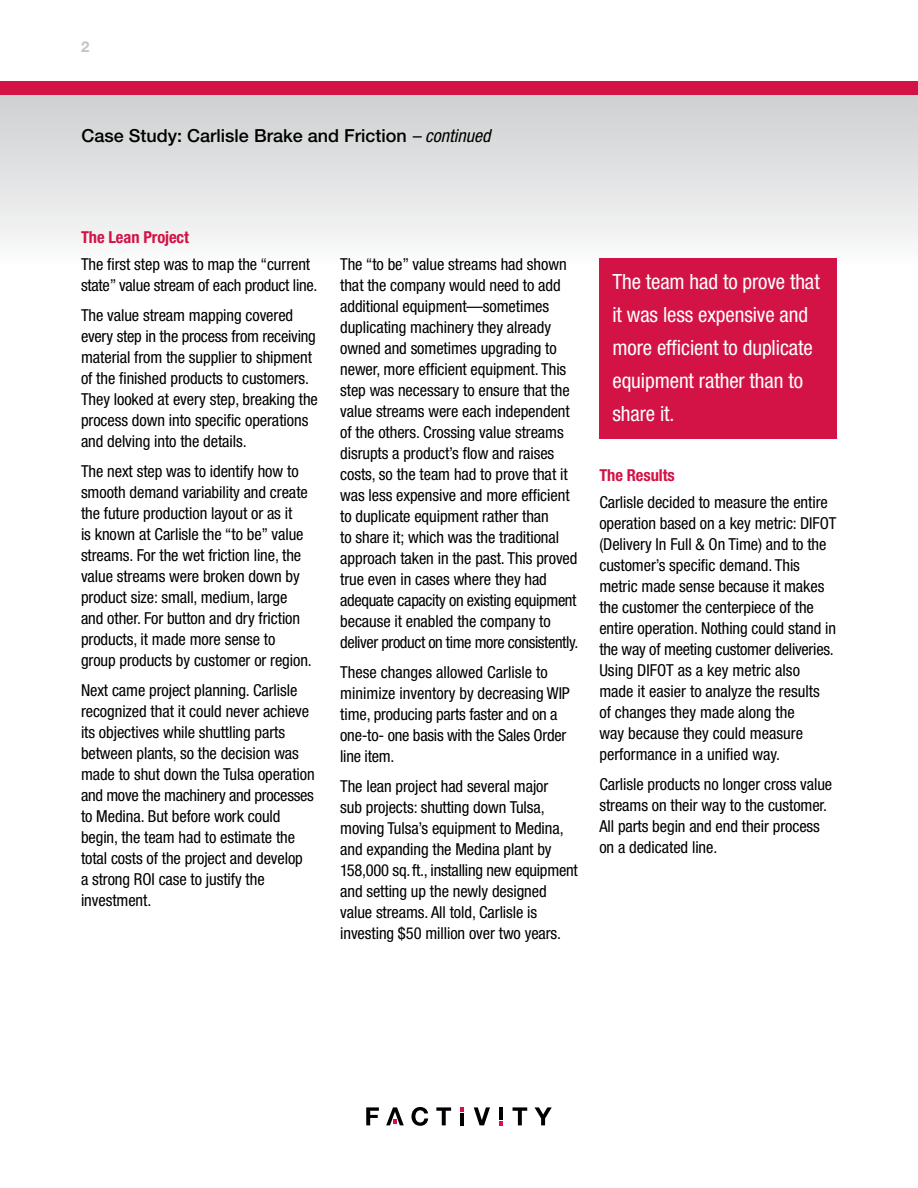
<style>
.page{position:relative;width:918px;height:1188px;background:#fff}
.page>*{position:absolute;margin:0;border:0;box-sizing:border-box;transform-origin:0 0}
.t1{font:condensed 21px/33px "Helvetica Neue LT Std";letter-spacing:-.005em;color:#fff}
.t2{font:500 18px "Helvetica Neue LT Std";color:#000}
.t3{font:condensed 16.5px/21px "Helvetica Neue LT Std";letter-spacing:-.005em;color:#000}
.t4{font:700 condensed 16.5px "Helvetica Neue LT Std";letter-spacing:-.005em;color:#d31245}
.t5{font:700 15px "Helvetica Neue LT Std";color:#c3c5c6}
.s1{font-weight:400;font-style:italic;font-stretch:condensed}
</style>
<div class="page">
<div style="left:0;top:96px;width:918px;height:169px;background:linear-gradient(to bottom,#cecfd0,#fbfbfb)"></div>
<div style="left:0;top:81px;width:918px;height:14px;background:#d31245"></div>
<div style="left:599px;top:258px;width:238px;height:181px;background:#d31245"></div>
<svg style="left:366px;top:1107px;width:13px;height:18px"></svg>
<svg style="left:411px;top:1107px;width:17px;height:19px"></svg>
<svg style="left:436px;top:1107px;width:15px;height:18px"></svg>
<hr style="left:460px;top:1113px;width:4px;height:12px;background:#000">
<svg style="left:474px;top:1107px;width:16px;height:18px"></svg>
<hr style="left:499px;top:1107px;width:4px;height:13px;background:#000">
<svg style="left:513px;top:1107px;width:14px;height:18px"></svg>
<svg style="left:535px;top:1107px;width:17px;height:18px"></svg>
<svg style="left:460px;top:1107px;width:4px;height:4px"></svg>
<svg style="left:499px;top:1121px;width:4px;height:4px"></svg>
<svg style="left:386px;top:1107px;width:18px;height:19px"></svg>
<p class="t5" style="left:81px;top:37px;width:10px">2</p>
<p class="t2" style="left:82px;top:125px;width:410px">Case Study: Carlisle Brake and Friction <span class="s1">– continued</span></p>
<p class="t4" style="left:81px;top:227px;width:110px">The Lean Project</p>
<p class="t3" style="left:81px;top:254px;width:238px">The first step was to map the “current state” value stream of each product line.</p>
<p class="t3" style="left:81px;top:305px;width:238px">The value stream mapping covered every step in the process from receiving material from the supplier to shipment of the finished products to customers.<br>They looked at every step, breaking the process down into specific operations and delving into the details.</p>
<p class="t3" style="left:81px;top:461px;width:232px">The next step was to identify how to smooth demand variability and create the future production layout or as it<br>is known at Carlisle the “to be” value streams. For the wet friction line, the value streams were broken down by product size: small, medium, large and other. For button and dry friction products, it made more sense to group products by customer or region.</p>
<p class="t3" style="left:81px;top:680px;width:235px">Next came project planning. Carlisle recognized that it could never achieve its objectives while shuttling parts between plants, so the decision was made to shut down the Tulsa operation and move the machinery and processes to Medina. But before work could begin, the team had to estimate the total costs of the project and develop<br>a strong ROI case to justify the investment.</p>
<p class="t3" style="left:340px;top:253px;width:240px">The “to be” value streams had shown that the company would need to add additional equipment—sometimes duplicating machinery they already owned and sometimes upgrading to newer, more efficient equipment. This step was necessary to ensure that the value streams were each independent of the others. Crossing value streams disrupts a product’s flow and raises costs, so the team had to prove that it was less expensive and more efficient to duplicate equipment rather than<br>to share it; which was the traditional approach taken in the past. This proved true even in cases where they had adequate capacity on existing equipment because it enabled the company to deliver product on time more consistently.</p>
<p class="t3" style="left:340px;top:661px;width:231px">These changes allowed Carlisle to minimize inventory by decreasing WIP time, producing parts faster and on a one-to- one basis with the Sales Order line item.</p>
<p class="t3" style="left:340px;top:775px;width:239px">The lean project had several major<br>sub projects: shutting down Tulsa, moving Tulsa’s equipment to Medina, and expanding the Medina plant by 158,000 sq. ft., installing new equipment and setting up the newly designed value streams. All told, Carlisle is investing $50 million over two years.</p>
<p class="t1" style="left:612px;top:265px;width:209px">The team had to prove that it was less expensive and more efficient to duplicate equipment rather than to share it.</p>
<p class="t4" style="left:599px;top:465px;width:77px">The Results</p>
<p class="t3" style="left:599px;top:491px;width:239px">Carlisle decided to measure the entire operation based on a key metric: DIFOT (Delivery In Full &amp; On Time) and to the customer’s specific demand. This metric made sense because it makes the customer the centerpiece of the entire operation. Nothing could stand in the way of meeting customer deliveries.<br>Using DIFOT as a key metric also made it easier to analyze the results<br>of changes they made along the<br>way because they could measure performance in a unified way.</p>
<p class="t3" style="left:599px;top:773px;width:234px">Carlisle products no longer cross value streams on their way to the customer.<br>All parts begin and end their process on a dedicated line.</p>
</div>
